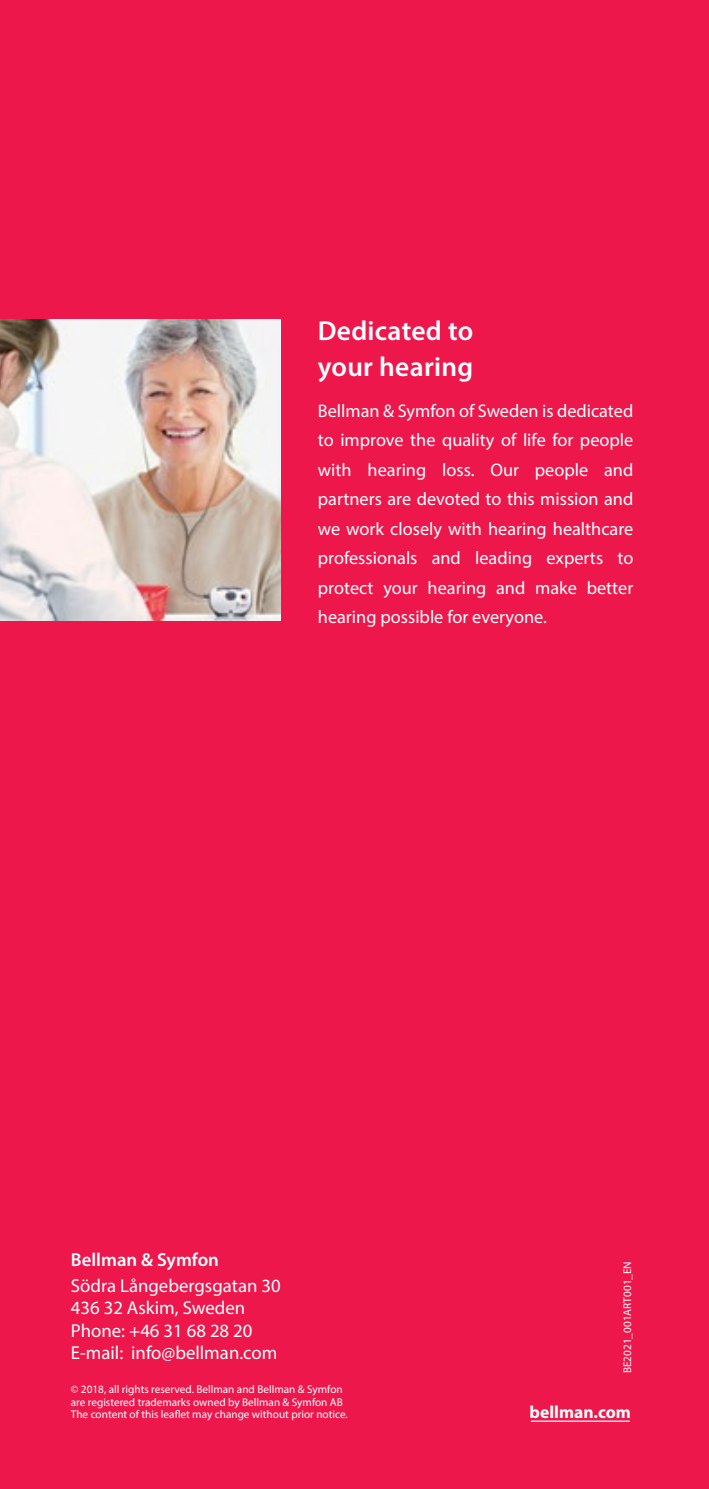
<style>
.page{position:relative;width:709px;height:1489px;background:#fff}
.page>*{position:absolute;margin:0;border:0;box-sizing:border-box;transform-origin:0 0}
.t1{font:600 27.5px/36.5px "Myriad Pro";letter-spacing:.01em;color:#fff}
.t2{font:18.75px/22.5px "Myriad Pro";color:#fff}
.t3{font:600 18.75px "Myriad Pro";color:#fff}
.t4{font:18.25px/29.5px "Myriad Pro";color:#fff;text-align:justify}
.t5{font:700 17.5px "Myriad Pro";color:#fff}
.t6{font:11.25px/12.5px "Myriad Pro";color:#fff}
</style>
<div class="page">
<div style="left:0;top:0;width:709px;height:1488px;background:#ed174c"></div>
<hr style="left:531px;top:1420px;width:99px;height:1px;background:#fff">
<img style="left:0;top:319px;width:280px;height:301px">
<h1 class="t1" style="left:318px;top:311px;width:157px">Dedicated to your hearing</h1>
<p class="t4" style="left:318px;top:395px;width:317px">Bellman &amp; Symfon of Sweden is dedicated to improve the quality of life for people with hearing loss. Our people and partners are devoted to this mission and we work closely with hearing healthcare professionals and leading experts to protect your hearing and make better hearing possible for everyone.</p>
<p class="t3" style="left:71px;top:1247px;width:150px">Bellman &amp; Symfon</p>
<p class="t2" style="left:71px;top:1273px;width:211px">Södra Långebergsgatan 30<br>436 32 Askim, Sweden<br>Phone: +46 31 68 28 20<br>E-mail: info@bellman.com</p>
<p class="t6" style="left:71px;top:1382px;width:278px">© 2018, all rights reserved. Bellman and Bellman &amp; Symfon are registered trademarks owned by Bellman &amp; Symfon AB<br>The content of this leaflet may change without prior notice.</p>
<p class="t6" style="left:621px;top:1373px;width:114px;rotate:-90deg">BE2021_001ART001_EN</p>
<p class="t5" style="left:529px;top:1400px;width:103px">bellman.com</p>
</div>
